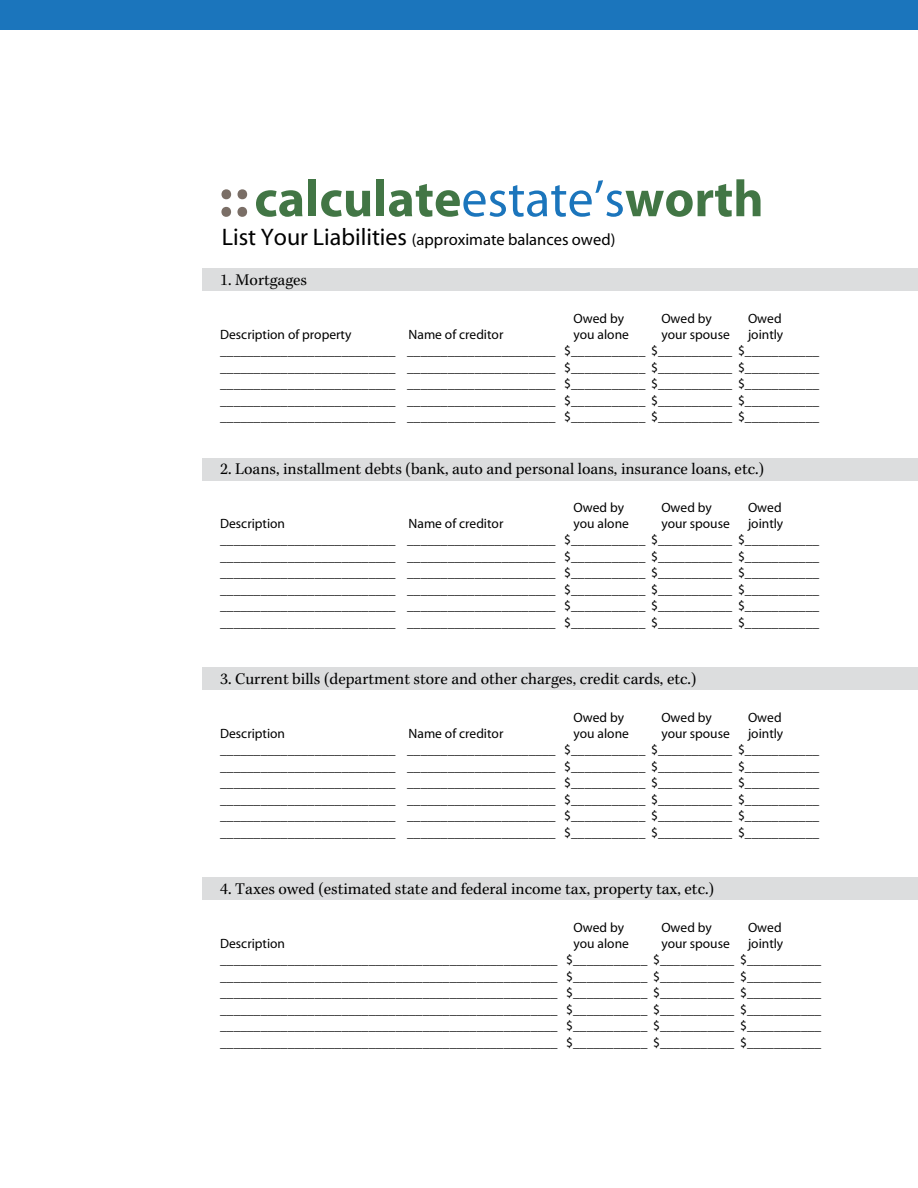
<style>
.page{position:relative;width:918px;height:1188px;background:#fff}
.page>*{position:absolute;margin:0;border:0;box-sizing:border-box;transform-origin:0 0}
.t1{font:700 52.05px "Myriad";color:#427645}
.t2{font:16.5px "Kepler";color:#000}
.t3{font:16.5px "Myriad";color:#000}
.t4{font:13.5px/16.5px "Myriad";color:#000}
.s1{font-size:54.3px;color:#7a6e66}
.s2{font-weight:400;color:#1b75bc}
.s3{font-size:24px}
</style>
<div class="page">
<div style="left:202px;top:458px;width:716px;height:23px;background:#dcddde"></div>
<div style="left:202px;top:668px;width:716px;height:22px;background:#dcddde"></div>
<div style="left:202px;top:878px;width:716px;height:22px;background:#dcddde"></div>
<div style="left:202px;top:268px;width:716px;height:23px;background:#dcddde"></div>
<div style="left:0;top:0;width:918px;height:30px;background:#1b75bc"></div>
<h1 class="t1" style="left:219px;top:172px;width:546px"><span class="s1">::</span> calculate<span class="s2">estate’s</span>worth</h1>
<p class="t3" style="left:222px;top:231px;width:395px"><span class="s3">List Your Liabilities</span> (approximate balances owed)</p>
<p class="t2" style="left:220px;top:271px;width:88px">1. Mortgages</p>
<p class="t4" style="left:220px;top:327px;width:133px">Description of property</p>
<p class="t4" style="left:409px;top:327px;width:96px">Name of creditor</p>
<p class="t4" style="left:574px;top:310px;width:57px">Owed by you alone</p>
<p class="t4" style="left:661px;top:310px;width:70px">Owed by your spouse</p>
<p class="t4" style="left:748px;top:310px;width:37px">Owed jointly</p>
<p class="t4" style="left:564px;top:343px;width:8px">$</p>
<p class="t4" style="left:651px;top:343px;width:8px">$</p>
<p class="t4" style="left:738px;top:343px;width:8px">$</p>
<p class="t4" style="left:564px;top:360px;width:8px">$</p>
<p class="t4" style="left:651px;top:360px;width:8px">$</p>
<p class="t4" style="left:738px;top:360px;width:8px">$</p>
<p class="t4" style="left:564px;top:376px;width:8px">$</p>
<p class="t4" style="left:651px;top:376px;width:8px">$</p>
<p class="t4" style="left:738px;top:376px;width:8px">$</p>
<p class="t4" style="left:564px;top:393px;width:8px">$</p>
<p class="t4" style="left:651px;top:393px;width:8px">$</p>
<p class="t4" style="left:738px;top:393px;width:8px">$</p>
<p class="t4" style="left:564px;top:409px;width:8px">$</p>
<p class="t4" style="left:651px;top:409px;width:8px">$</p>
<p class="t4" style="left:738px;top:409px;width:8px">$</p>
<p class="t2" style="left:220px;top:460px;width:545px">2. Loans, installment debts (bank, auto and personal loans, insurance loans, etc.)</p>
<p class="t4" style="left:220px;top:343px;width:601px;text-align:justify">__________________________ ______________________ ___________ ___________ ___________ __________________________ ______________________ ___________ ___________ ___________ __________________________ ______________________ ___________ ___________ ___________ __________________________ ______________________ ___________ ___________ ___________ __________________________ ______________________ ___________ ___________ ___________</p>
<p class="t4" style="left:220px;top:516px;width:66px">Description</p>
<p class="t4" style="left:409px;top:516px;width:96px">Name of creditor</p>
<p class="t4" style="left:220px;top:532px;width:177px;text-align:justify">__________________________ __________________________ __________________________ __________________________ __________________________ __________________________</p>
<p class="t4" style="left:407px;top:532px;width:150px;text-align:justify">______________________ ______________________ ______________________ ______________________ ______________________ ______________________</p>
<p class="t4" style="left:574px;top:499px;width:57px">Owed by you alone</p>
<p class="t4" style="left:661px;top:499px;width:70px">Owed by your spouse</p>
<p class="t4" style="left:748px;top:499px;width:37px">Owed jointly</p>
<p class="t4" style="left:651px;top:532px;width:8px">$</p>
<p class="t4" style="left:738px;top:532px;width:8px">$</p>
<p class="t4" style="left:651px;top:549px;width:8px">$</p>
<p class="t4" style="left:738px;top:549px;width:8px">$</p>
<p class="t4" style="left:651px;top:565px;width:8px">$</p>
<p class="t4" style="left:738px;top:565px;width:8px">$</p>
<p class="t4" style="left:651px;top:582px;width:8px">$</p>
<p class="t4" style="left:738px;top:582px;width:8px">$</p>
<p class="t4" style="left:651px;top:598px;width:8px">$</p>
<p class="t4" style="left:738px;top:598px;width:8px">$</p>
<p class="t4" style="left:651px;top:615px;width:8px">$</p>
<p class="t4" style="left:738px;top:615px;width:8px">$</p>
<p class="t4" style="left:564px;top:532px;width:256px">$___________ ___________ ___________</p>
<p class="t4" style="left:564px;top:549px;width:256px">$___________ ___________ ___________</p>
<p class="t4" style="left:564px;top:565px;width:256px">$___________ ___________ ___________</p>
<p class="t4" style="left:564px;top:582px;width:256px">$___________ ___________ ___________</p>
<p class="t4" style="left:564px;top:598px;width:256px">$___________ ___________ ___________</p>
<p class="t4" style="left:564px;top:615px;width:256px">$___________ ___________ ___________</p>
<p class="t2" style="left:220px;top:670px;width:478px">3. Current bills (department store and other charges, credit cards, etc.)</p>
<p class="t4" style="left:220px;top:726px;width:66px">Description</p>
<p class="t4" style="left:409px;top:726px;width:96px">Name of creditor</p>
<p class="t4" style="left:220px;top:742px;width:177px;text-align:justify">__________________________ __________________________ __________________________ __________________________ __________________________ __________________________</p>
<p class="t4" style="left:407px;top:742px;width:150px;text-align:justify">______________________ ______________________ ______________________ ______________________ ______________________ ______________________</p>
<p class="t4" style="left:574px;top:709px;width:57px">Owed by you alone</p>
<p class="t4" style="left:661px;top:709px;width:70px">Owed by your spouse</p>
<p class="t4" style="left:748px;top:709px;width:37px">Owed jointly</p>
<p class="t4" style="left:651px;top:742px;width:8px">$</p>
<p class="t4" style="left:738px;top:742px;width:8px">$</p>
<p class="t4" style="left:651px;top:759px;width:8px">$</p>
<p class="t4" style="left:738px;top:759px;width:8px">$</p>
<p class="t4" style="left:651px;top:775px;width:8px">$</p>
<p class="t4" style="left:738px;top:775px;width:8px">$</p>
<p class="t4" style="left:651px;top:792px;width:8px">$</p>
<p class="t4" style="left:738px;top:792px;width:8px">$</p>
<p class="t4" style="left:651px;top:808px;width:8px">$</p>
<p class="t4" style="left:738px;top:808px;width:8px">$</p>
<p class="t4" style="left:651px;top:825px;width:8px">$</p>
<p class="t4" style="left:738px;top:825px;width:8px">$</p>
<p class="t4" style="left:564px;top:742px;width:256px">$___________ ___________ ___________</p>
<p class="t4" style="left:564px;top:759px;width:256px">$___________ ___________ ___________</p>
<p class="t4" style="left:564px;top:775px;width:256px">$___________ ___________ ___________</p>
<p class="t4" style="left:564px;top:792px;width:256px">$___________ ___________ ___________</p>
<p class="t4" style="left:564px;top:808px;width:256px">$___________ ___________ ___________</p>
<p class="t4" style="left:564px;top:825px;width:256px">$___________ ___________ ___________</p>
<p class="t2" style="left:220px;top:880px;width:495px">4. Taxes owed (estimated state and federal income tax, property tax, etc.)</p>
<p class="t4" style="left:220px;top:936px;width:66px">Description</p>
<p class="t4" style="left:574px;top:919px;width:57px">Owed by you alone</p>
<p class="t4" style="left:661px;top:919px;width:70px">Owed by your spouse</p>
<p class="t4" style="left:748px;top:919px;width:37px">Owed jointly</p>
<p class="t4" style="left:566px;top:952px;width:8px">$</p>
<p class="t4" style="left:653px;top:952px;width:8px">$</p>
<p class="t4" style="left:740px;top:952px;width:8px">$</p>
<p class="t4" style="left:566px;top:969px;width:8px">$</p>
<p class="t4" style="left:653px;top:969px;width:8px">$</p>
<p class="t4" style="left:740px;top:969px;width:8px">$</p>
<p class="t4" style="left:566px;top:985px;width:8px">$</p>
<p class="t4" style="left:653px;top:985px;width:8px">$</p>
<p class="t4" style="left:740px;top:985px;width:8px">$</p>
<p class="t4" style="left:566px;top:1002px;width:8px">$</p>
<p class="t4" style="left:653px;top:1002px;width:8px">$</p>
<p class="t4" style="left:740px;top:1002px;width:8px">$</p>
<p class="t4" style="left:566px;top:1018px;width:8px">$</p>
<p class="t4" style="left:653px;top:1018px;width:8px">$</p>
<p class="t4" style="left:740px;top:1018px;width:8px">$</p>
<p class="t4" style="left:566px;top:1035px;width:8px">$</p>
<p class="t4" style="left:653px;top:1035px;width:8px">$</p>
<p class="t4" style="left:740px;top:1035px;width:8px">$</p>
<p class="t4" style="left:220px;top:952px;width:603px;text-align:justify">__________________________________________________ ___________ ___________ ___________ __________________________________________________ ___________ ___________ ___________ __________________________________________________ ___________ ___________ ___________ __________________________________________________ ___________ ___________ ___________ __________________________________________________ ___________ ___________ ___________ __________________________________________________ ___________ ___________ ___________</p>
</div>
